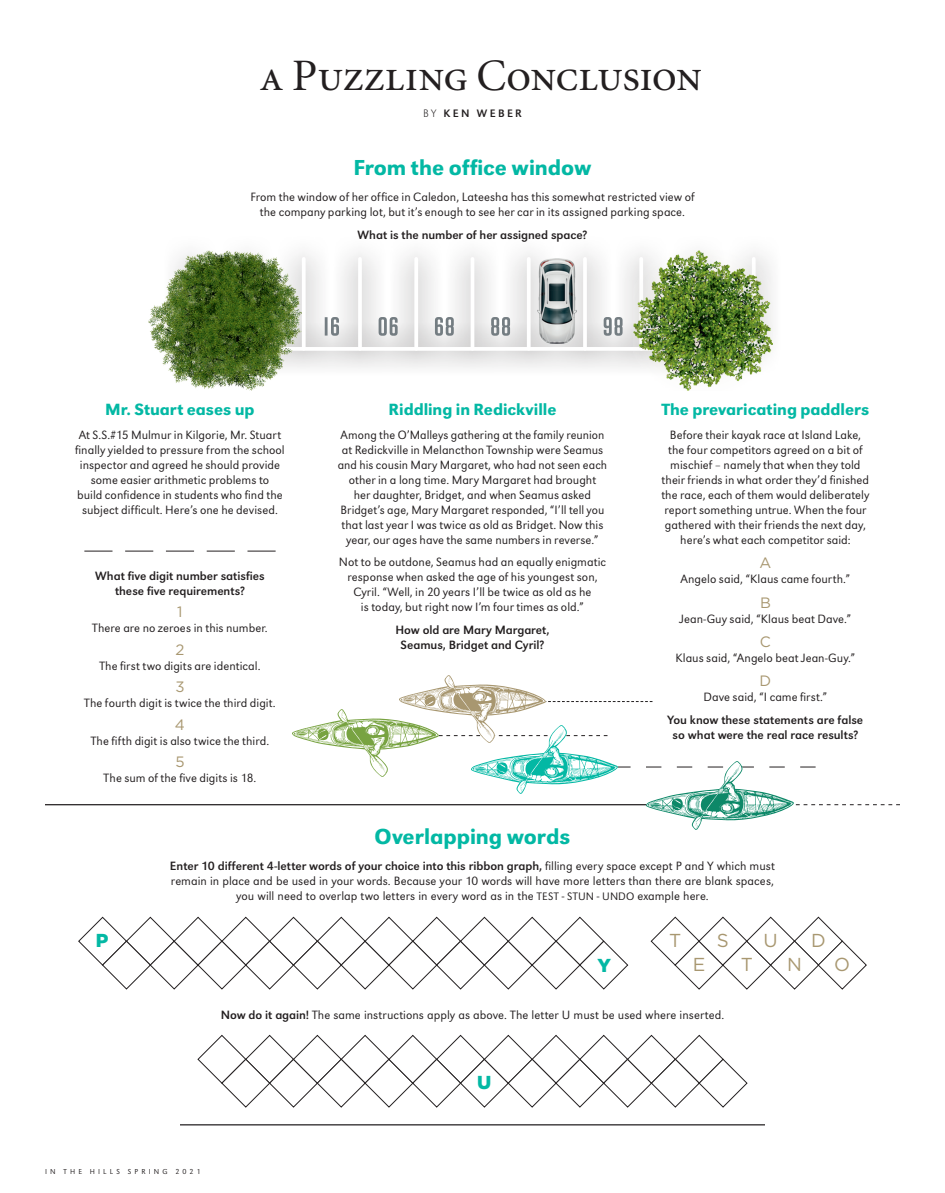
<style>
.page{position:relative;width:945px;height:1193px;background:#fff}
.page>*{position:absolute;margin:0;border:0;box-sizing:border-box;transform-origin:0 0}
.t1{font:45px "Minion Regular SC";letter-spacing:-.02em;color:#231f20}
.t2{font:500 22.5px "URW Grotesk T";letter-spacing:-.005em;color:#03b8a4}
.t3{font:18.75px "Gotham";color:#a89770}
.t4{font:900 18.75px "Gotham";color:#03b8a4}
.t5{font:500 16.88px "URW Grotesk T";color:#03b8a4}
.t6{font:15px "Gotham";color:#a89770}
.t7{font:12.5px/15px "URW Grotesk T Ligh";letter-spacing:.005em;color:#231f20;text-align:center}
.t8{font:12.5px/15px "URW Grotesk T";letter-spacing:-.005em;color:#231f20;text-align:center}
.t9{font:11.25px "URW Grotesk T";letter-spacing:.205em;color:#231f20}
.t10{font:7.5px "URW Grotesk T Ligh";letter-spacing:.415em;color:#231f20}
.s1{font-family:"URW Grotesk T Extr Ligh"}
.s2{font-family:"URW Grotesk T Ligh"}
.s3{font-size:11.25px}
.s4{font-family:"URW Grotesk T"}
</style>
<div class="page">
<svg style="left:207px;top:250px;width:493px;height:118px;fill:#eee"></svg>
<hr style="left:191px;top:347px;width:563px;height:4px;background:#fff">
<hr style="left:302px;top:259px;width:4px;height:90px;background:#fff">
<hr style="left:358px;top:259px;width:4px;height:90px;background:#fff">
<hr style="left:414px;top:259px;width:4px;height:90px;background:#fff">
<hr style="left:471px;top:259px;width:3px;height:90px;background:#fff">
<hr style="left:527px;top:259px;width:4px;height:90px;background:#fff">
<hr style="left:583px;top:259px;width:4px;height:90px;background:#fff">
<svg style="left:617px;top:766px;width:199px;height:1px"></svg>
<svg style="left:546px;top:701px;width:106px;height:1px"></svg>
<svg style="left:793px;top:804px;width:107px;height:1px"></svg>
<hr style="left:45px;top:804px;width:720px;height:1px;background:#231f20">
<hr style="left:180px;top:1124px;width:585px;height:1px;background:#231f20">
<svg style="left:84px;top:551px;width:28px;height:1px"></svg>
<svg style="left:125px;top:551px;width:28px;height:1px"></svg>
<svg style="left:166px;top:551px;width:28px;height:1px"></svg>
<svg style="left:207px;top:551px;width:28px;height:1px"></svg>
<svg style="left:248px;top:551px;width:28px;height:1px"></svg>
<svg style="left:78px;top:916px;width:551px;height:73px"></svg>
<svg style="left:650px;top:916px;width:217px;height:74px"></svg>
<img style="left:471px;top:726px;width:146px;height:67px">
<img style="left:399px;top:675px;width:147px;height:67px">
<img style="left:292px;top:709px;width:147px;height:67px">
<img style="left:647px;top:761px;width:146px;height:68px">
<svg style="left:197px;top:1034px;width:551px;height:73px"></svg>
<svg style="left:379px;top:317px;width:19px;height:19px"></svg>
<svg style="left:325px;top:317px;width:14px;height:19px"></svg>
<svg style="left:435px;top:317px;width:19px;height:19px"></svg>
<svg style="left:491px;top:317px;width:19px;height:19px"></svg>
<svg style="left:604px;top:317px;width:19px;height:19px"></svg>
<img style="left:149px;top:251px;width:152px;height:139px">
<img style="left:633px;top:251px;width:140px;height:139px">
<img style="left:537px;top:259px;width:40px;height:84px">
<h1 class="t1" style="left:260px;top:53px;width:444px">a Puzzling Conclusion</h1>
<p class="t9" style="left:423px;top:107px;width:100px"><span class="s1">BY</span> KEN WEBER</p>
<h2 class="t2" style="left:354px;top:155px;width:239px">From the office window</h2>
<p class="t7" style="left:250px;top:189px;width:446px">From the window of her office in Caledon, Lateesha has this somewhat restricted view of the company parking lot, but it’s enough to see her car in its assigned parking space.</p>
<p class="t8" style="left:358px;top:227px;width:231px">What is the number of her assigned space?</p>
<h3 class="t5" style="left:105px;top:400px;width:151px">Mr. Stuart eases up</h3>
<p class="t7" style="left:75px;top:427px;width:211px">At S.S.#15 Mulmur in Kilgorie, Mr. Stuart finally yielded to pressure from the school inspector and agreed he should provide some easier arithmetic problems to<br>build confidence in students who find the subject difficult. Here’s one he devised.</p>
<p class="t8" style="left:95px;top:568px;width:171px">What five digit number satisfies these five requirements?</p>
<p class="t6" style="left:177px;top:602px;width:7px">1</p>
<p class="t7" style="left:92px;top:620px;width:177px">There are no zeroes in this number.</p>
<p class="t6" style="left:176px;top:639px;width:10px">2</p>
<p class="t7" style="left:99px;top:658px;width:163px">The first two digits are identical.</p>
<p class="t6" style="left:175px;top:677px;width:11px">3</p>
<p class="t7" style="left:84px;top:695px;width:193px">The fourth digit is twice the third digit.</p>
<p class="t6" style="left:175px;top:714px;width:12px">4</p>
<p class="t7" style="left:91px;top:733px;width:180px">The fifth digit is also twice the third.</p>
<p class="t6" style="left:175px;top:752px;width:11px">5</p>
<p class="t7" style="left:104px;top:770px;width:154px">The sum of the five digits is 18.</p>
<h3 class="t5" style="left:389px;top:400px;width:169px">Riddling in Redickville</h3>
<p class="t7" style="left:338px;top:427px;width:271px">Among the O’Malleys gathering at the family reunion at Redickville in Melancthon Township were Seamus and his cousin Mary Margaret, who had not seen each other in a long time. Mary Margaret had brought<br>her daughter, Bridget, and when Seamus asked Bridget’s age, Mary Margaret responded, “I’ll tell you that last year I was twice as old as Bridget. Now this year, our ages have the same numbers in reverse.”</p>
<p class="t7" style="left:339px;top:555px;width:269px">Not to be outdone, Seamus had an equally enigmatic response when asked the age of his youngest son, Cyril. “Well, in 20 years I’ll be twice as old as he<br>is today, but right now I’m four times as old.”</p>
<p class="t8" style="left:395px;top:622px;width:156px">How old are Mary Margaret,<br>Seamus, Bridget and Cyril?</p>
<h2 class="t2" style="left:375px;top:823px;width:197px">Overlapping words</h2>
<h3 class="t5" style="left:662px;top:400px;width:209px">The prevaricating paddlers</h3>
<p class="t7" style="left:661px;top:427px;width:210px">Before their kayak race at Island Lake, the four competitors agreed on a bit of mischief – namely that when they told their friends in what order they’d finished the race, each of them would deliberately report something untrue. When the four gathered with their friends the next day, here’s what each competitor said:</p>
<p class="t6" style="left:760px;top:553px;width:13px">A</p>
<p class="t7" style="left:680px;top:571px;width:171px">Angelo said, “Klaus came fourth.”</p>
<p class="t6" style="left:760px;top:593px;width:12px">B</p>
<p class="t7" style="left:680px;top:611px;width:173px">Jean-Guy said, “Klaus beat Dave.”</p>
<p class="t6" style="left:760px;top:632px;width:13px">C</p>
<p class="t7" style="left:675px;top:650px;width:181px">Klaus said, “Angelo beat Jean-Guy.”</p>
<p class="t6" style="left:760px;top:671px;width:13px">D</p>
<p class="t7" style="left:704px;top:690px;width:125px">Dave said, “I came first.”</p>
<p class="t8" style="left:668px;top:712px;width:197px">You know these statements are false so what were the real race results?</p>
<h3 class="t4" style="left:96px;top:927px;width:14px">P</h3>
<p class="t8" style="left:170px;top:858px;width:606px">Enter 10 different 4-letter words of your choice into this ribbon graph, <span class="s2">filling every space except P and Y which must</span></p>
<p class="t7" style="left:171px;top:873px;width:605px">remain in place and be used in your words. Because your 10 words will have more letters than there are blank spaces, you will need to overlap two letters in every word as in the <span class="s3">TEST</span> - <span class="s3">STUN</span> - <span class="s3">UNDO</span> example here.</p>
<h3 class="t4" style="left:597px;top:952px;width:15px">Y</h3>
<h3 class="t3" style="left:717px;top:928px;width:13px">S</h3>
<h3 class="t3" style="left:669px;top:928px;width:14px">T</h3>
<h3 class="t3" style="left:811px;top:928px;width:16px">D</h3>
<h3 class="t3" style="left:693px;top:952px;width:14px">E</h3>
<h3 class="t3" style="left:764px;top:928px;width:16px">U</h3>
<h3 class="t3" style="left:787px;top:952px;width:16px">N</h3>
<h3 class="t3" style="left:834px;top:952px;width:17px">O</h3>
<h3 class="t3" style="left:741px;top:952px;width:14px">T</h3>
<p class="t7" style="left:221px;top:1006px;width:505px"><span class="s4">Now do it again!</span> The same instructions apply as above. The letter U must be used where inserted.</p>
<h3 class="t4" style="left:477px;top:1069px;width:16px">U</h3>
<p class="t10" style="left:45px;top:1167px;width:157px">IN THE HILLS SPRING 2021</p>
</div>
